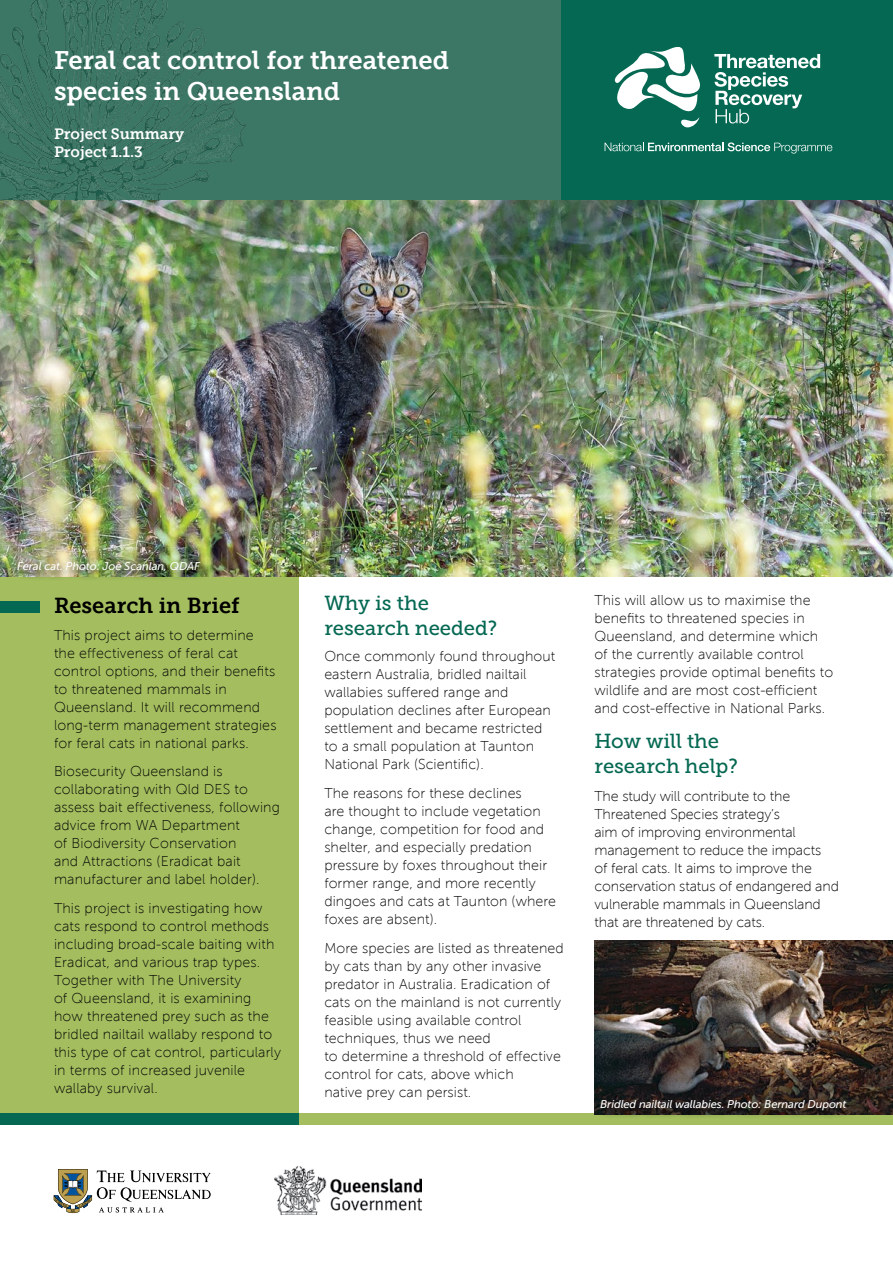
<style>
.page{position:relative;width:893px;height:1263px;background:#fff}
.page>*{position:absolute;margin:0;border:0;box-sizing:border-box;transform-origin:0 0}
.t1{font:25.5px/30.6px "Museo Slab 700";color:#fff}
.t2{font:21.75px "Museo Slab 700";color:#000}
.t3{font:20.25px/24.3px "Museo Slab 500";color:#046852}
.t4{font:15px/18px "Museo Slab 700";color:#fff}
.t5{font:14.25px/18px "Museo Sans 100";letter-spacing:.005em;color:#000}
.t6{font:italic 11.25px "Museo Sans 500";letter-spacing:-.01em;color:#fff}
</style>
<div class="page">
<div style="left:0;top:0;width:586px;height:201px;background:#3b7764"></div>
<div style="left:0;top:1114px;width:893px;height:11px;background:#a4be5f"></div>
<div style="left:0;top:576px;width:299px;height:538px;background:#a4be5f"></div>
<div style="left:0;top:601px;width:40px;height:12px;background:#046852"></div>
<div style="left:561px;top:0;width:332px;height:201px;background:#046852"></div>
<svg style="left:714px;top:54px;width:106px;height:70px"></svg>
<svg style="left:614px;top:47px;width:86px;height:80px"></svg>
<svg style="left:605px;top:142px;width:227px;height:12px"></svg>
<div style="left:0;top:1114px;width:299px;height:11px;background:#046852"></div>
<img style="left:0;top:201px;width:893px;height:375px">
<img style="left:0;top:0;width:260px;height:201px">
<div style="left:13px;top:558px;width:198px;height:24px;background:#000;opacity:.75"></div>
<svg style="left:54px;top:1169px;width:157px;height:44px"></svg>
<img style="left:275px;top:1167px;width:147px;height:47px">
<img style="left:594px;top:941px;width:299px;height:173px">
<div style="left:596px;top:1096px;width:261px;height:25px;background:#000;opacity:.75"></div>
<h1 class="t1" style="left:54px;top:45px;width:397px">Feral cat control for threatened species in Queensland</h1>
<p class="t4" style="left:54px;top:125px;width:132px">Project Summary<br>Project 1.1.3</p>
<p class="t6" style="left:17px;top:560px;width:185px">Feral cat. Photo: Joe Scanlan, QDAF</p>
<h2 class="t2" style="left:54px;top:593px;width:187px">Research in Brief</h2>
<p class="t5" style="left:54px;top:626px;width:224px">This project aims to determine the effectiveness of feral cat control options, and their benefits to threatened mammals in<br>Queensland. It will recommend long-term management strategies for feral cats in national parks.</p>
<p class="t5" style="left:54px;top:762px;width:227px">Biosecurity Queensland is collaborating with Qld DES to assess bait effectiveness, following advice from WA Department<br>of Biodiversity Conservation<br>and Attractions (Eradicat bait manufacturer and label holder).</p>
<p class="t5" style="left:54px;top:899px;width:229px">This project is investigating how cats respond to control methods including broad-scale baiting with<br>Eradicat, and various trap types.<br>Together with The University<br>of Queensland, it is examining how threatened prey such as the bridled nailtail wallaby respond to this type of cat control, particularly in terms of increased juvenile wallaby survival.</p>
<h3 class="t3" style="left:324px;top:591px;width:175px">Why is the research needed?</h3>
<p class="t5" style="left:324px;top:647px;width:232px">Once commonly found throughout eastern Australia, bridled nailtail wallabies suffered range and population declines after European settlement and became restricted to a small population at Taunton National Park (Scientific).</p>
<p class="t5" style="left:324px;top:784px;width:233px">The reasons for these declines<br>are thought to include vegetation change, competition for food and shelter, and especially predation pressure by foxes throughout their former range, and more recently dingoes and cats at Taunton (where foxes are absent).</p>
<p class="t5" style="left:324px;top:939px;width:241px">More species are listed as threatened by cats than by any other invasive predator in Australia. Eradication of cats on the mainland is not currently feasible using available control techniques, thus we need<br>to determine a threshold of effective control for cats, above which<br>native prey can persist.</p>
<p class="t5" style="left:594px;top:591px;width:240px">This will allow us to maximise the benefits to threatened species in Queensland, and determine which of the currently available control strategies provide optimal benefits to wildlife and are most cost-efficient and cost-effective in National Parks.</p>
<h3 class="t3" style="left:594px;top:729px;width:145px">How will the research help?</h3>
<p class="t5" style="left:594px;top:787px;width:246px">The study will contribute to the Threatened Species strategy’s<br>aim of improving environmental management to reduce the impacts<br>of feral cats. It aims to improve the conservation status of endangered and vulnerable mammals in Queensland that are threatened by cats.</p>
<p class="t6" style="left:600px;top:1098px;width:248px">Bridled nailtail wallabies. Photo: Bernard Dupont</p>
</div>
